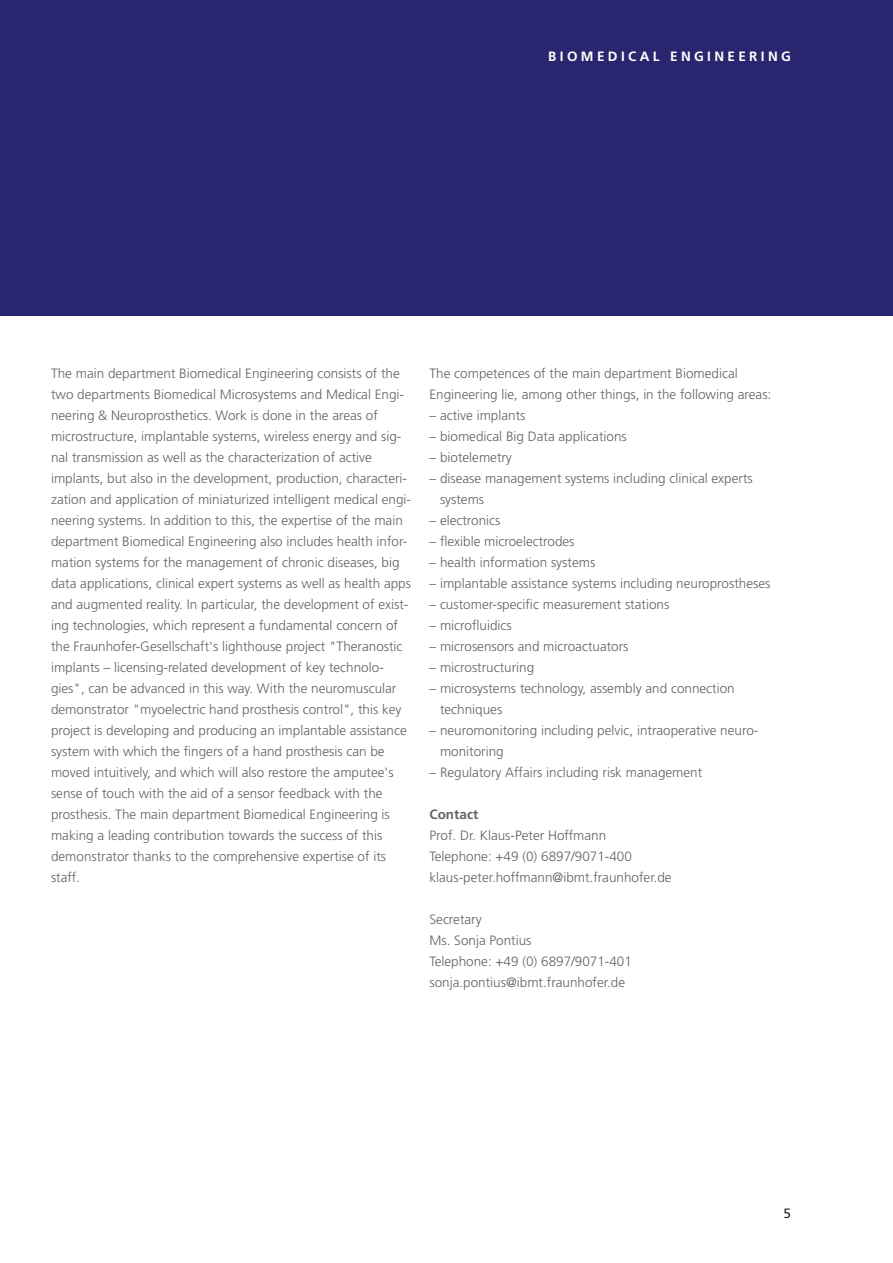
<style>
.page{position:relative;width:893px;height:1263px;background:#fff}
.page>*{position:absolute;margin:0;border:0;box-sizing:border-box;transform-origin:0 0}
.t1{font:300 13.5px/21px "Frutiger LT Std";color:#636366}
.t2{font:700 13.5px "Frutiger LT Std";letter-spacing:.25em;color:#fff}
.t3{font:700 13.5px "Frutiger LT Std";color:#636366}
.t4{font:13.5px "Frutiger LT Std";color:#231f20}
</style>
<div class="page">
<div style="left:0;top:0;width:893px;height:315px;background:#29256e"></div>
<p class="t2" style="left:548px;top:49px;width:243px">BI OMEDI CA L E NGI NEERI NG</p>
<p class="t1" style="left:51px;top:363px;width:362px">The main department Biomedical Engineering consists of the two departments Biomedical Microsystems and Medical Engi&shy;neering &amp; Neuroprosthetics. Work is done in the areas of microstructure, implantable systems, wireless energy and sig&shy;nal transmission as well as the characterization of active implants, but also in the development, production, characteri&shy;zation and application of miniaturized intelligent medical engi&shy;neering systems. In addition to this, the expertise of the main department Biomedical Engineering also includes health infor&shy;mation systems for the management of chronic diseases, big data applications, clinical expert systems as well as health apps and augmented reality. In particular, the development of exist&shy;ing technologies, which represent a fundamental concern of the Fraunhofer-Gesellschaft's lighthouse project "Theranostic implants – licensing-related development of key technolo&shy;gies", can be advanced in this way. With the neuromuscular demonstrator "myoelectric hand prosthesis control", this key project is developing and producing an implantable assistance system with which the fingers of a hand prosthesis can be moved intuitively, and which will also restore the amputee's sense of touch with the aid of a sensor feedback with the prosthesis. The main department Biomedical Engineering is making a leading contribution towards the success of this demonstrator thanks to the comprehensive expertise of its staff.</p>
<p class="t1" style="left:429px;top:363px;width:343px">The competences of the main department Biomedical<br>Engineering lie, among other things, in the following areas:</p>
<p class="t1" style="left:429px;top:405px;width:97px">– active implants</p>
<p class="t1" style="left:429px;top:426px;width:199px">– biomedical Big Data applications</p>
<p class="t1" style="left:429px;top:447px;width:84px">– biotelemetry</p>
<p class="t1" style="left:440px;top:468px;width:314px;text-indent:-11px">– disease management systems including clinical experts systems</p>
<p class="t1" style="left:429px;top:510px;width:72px">– electronics</p>
<p class="t1" style="left:429px;top:531px;width:147px">– flexible microelectrodes</p>
<p class="t1" style="left:429px;top:552px;width:167px">– health information systems</p>
<p class="t1" style="left:429px;top:573px;width:342px">– implantable assistance systems including neuroprostheses</p>
<p class="t1" style="left:429px;top:594px;width:241px">– customer-specific measurement stations</p>
<p class="t1" style="left:429px;top:615px;width:84px">– microfluidics</p>
<p class="t1" style="left:429px;top:636px;width:201px">– microsensors and microactuators</p>
<p class="t1" style="left:429px;top:657px;width:106px">– microstructuring</p>
<p class="t1" style="left:440px;top:678px;width:296px;text-indent:-11px">– microsystems technology, assembly and connection techniques</p>
<p class="t1" style="left:440px;top:720px;width:319px;text-indent:-11px">– neuromonitoring including pelvic, intraoperative neuro&shy;monitoring</p>
<p class="t1" style="left:429px;top:762px;width:274px">– Regulatory Affairs including risk management</p>
<p class="t3" style="left:429px;top:807px;width:50px">CONTACT</p>
<p class="t1" style="left:429px;top:825px;width:244px">Prof. Dr. Klaus-Peter Hoffmann<br>Telephone: +49 (0) 6897/9071-400 klaus-peter.hoffmann@ibmt.fraunhofer.de</p>
<p class="t1" style="left:429px;top:909px;width:204px">Secretary<br>Ms. Sonja Pontius<br>Telephone: +49 (0) 6897/9071-401 sonja.pontius@ibmt.fraunhofer.de</p>
<p class="t4" style="left:783px;top:1206px;width:9px">5</p>
</div>
